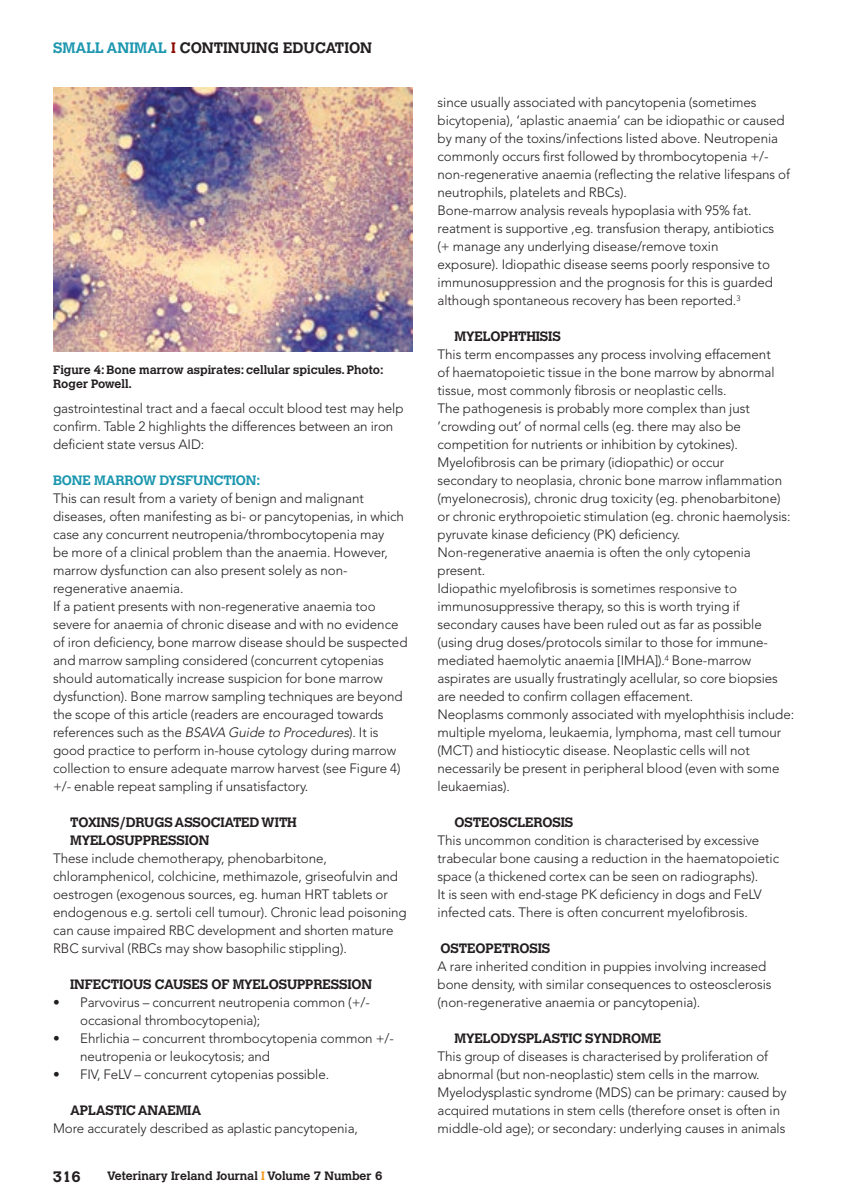
<style>
.page{position:relative;width:851px;height:1203px;background:#fff}
.page>*{position:absolute;margin:0;border:0;box-sizing:border-box;transform-origin:0 0}
.t1{font:700 15px "Calvert";color:#231f20}
.t2{font:300 13.5px/18px "Avenir";letter-spacing:-.005em;color:#231f20}
.t3{font:700 13.5px/18px "Calvert";letter-spacing:-.01em;color:#231f20}
.t4{font:300 13.5px/18px "Avenir";letter-spacing:-.005em;color:#57585a}
.t5{font:700 13.5px "Calvert";letter-spacing:-.01em;color:#1c97af}
.t6{font:700 12px/13.5px "Calvert";color:#231f20}
.s1{color:#1c97af}
.s2{color:#8b0a02}
.s3{font-style:italic}
.s4{color:#f7981d}
</style>
<div class="page">
<img style="left:53px;top:87px;width:359px;height:265px">
<p class="t1" style="left:53px;top:38px;width:320px"><span class="s1">SMALL ANIMAL</span> <span class="s2">I</span> CONTINUING EDUCATION</p>
<p class="t6" style="left:53px;top:363px;width:332px">Figure 4: Bone marrow aspirates: cellular spicules. Photo:<br>Roger Powell.</p>
<p class="t2" style="left:53px;top:399px;width:352px">gastrointestinal tract and a faecal occult blood test may help confirm. Table 2 highlights the differences between an iron deficient state versus AID:</p>
<p class="t5" style="left:53px;top:472px;width:209px">BONE MARROW DYSFUNCTION:</p>
<p class="t2" style="left:53px;top:489px;width:356px">This can result from a variety of benign and malignant diseases, often manifesting as bi- or pancytopenias, in which case any concurrent neutropenia/thrombocytopenia may<br>be more of a clinical problem than the anaemia. However, marrow dysfunction can also present solely as non&shy;regenerative anaemia.<br>If a patient presents with non-regenerative anaemia too severe for anaemia of chronic disease and with no evidence of iron deficiency, bone marrow disease should be suspected and marrow sampling considered (concurrent cytopenias should automatically increase suspicion for bone marrow dysfunction). Bone marrow sampling techniques are beyond the scope of this article (readers are encouraged towards refe re n ce s s u c h a s t h e <span class="s3">BSAVA Guide to Procedures</span>) . I t i s good practice to perform in-house cytology during marrow collection to ensure adequate marrow harvest (see Figure 4) +/- enable repeat sampling if unsatisfactory.</p>
<p class="t3" style="left:70px;top:813px;width:228px">TOXINS/DRUGS ASSOCIATED WITH<br>MYELOSUPPRESSION</p>
<p class="t2" style="left:53px;top:849px;width:355px">These include chemotherapy, phenobarbitone, chloramphenicol, colchicine, methimazole, griseofulvin and oestrogen (exogenous sources, eg. human HRT tablets or endogenous e.g. sertoli cell tumour). Chronic lead poisoning can cause impaired RBC development and shorten mature RBC survival (RBCs may show basophilic stippling).</p>
<p class="t3" style="left:70px;top:975px;width:303px">INFECTIOUS CAUSES OF MYELOSUPPRESSION</p>
<p class="t2" style="left:80px;top:993px;width:291px;text-indent:-27px">• Parvovirus – concurrent neutropenia common (+/- occasional thrombocytopenia);</p>
<p class="t2" style="left:80px;top:1029px;width:315px;text-indent:-27px">• Ehrlichia – concurrent thrombocytopenia common +/- neutropenia or leukocytosis; and</p>
<p class="t2" style="left:53px;top:1065px;width:277px">• FIV, FeLV – concurrent cytopenias possible.</p>
<p class="t3" style="left:70px;top:1101px;width:132px">APLASTIC ANAEMIA</p>
<p class="t2" style="left:53px;top:1119px;width:306px">More accurately described as aplastic pancytopenia,</p>
<p class="t1" style="left:53px;top:1167px;width:29px">316</p>
<p class="t6" style="left:107px;top:1169px;width:277px">Veterinary Ireland Journal <span class="s4">I</span> Volume 7 Number 6</p>
<p class="t2" style="left:437px;top:93px;width:354px">since usually associated with pancytopenia (sometimes bicytopenia), ‘aplastic anaemia’ can be idiopathic or caused by many of the toxins/infections listed above. Neutropenia commonly occurs first followed by thrombocytopenia +/- non-regenerative anaemia (reflecting the relative lifespans of neutrophils, platelets and RBCs).<br>Bone-marrow analysis reveals hypoplasia with 95% fat. reatment is supportive ,eg. transfusion therapy, antibiotics<br>(+ manage any underlying disease/remove toxin<br>exposure). Idiopathic disease seems poorly responsive to immunosuppression and the prognosis for this is guarded although spontaneous recovery has been reported.<sup>3</sup></p>
<p class="t3" style="left:454px;top:327px;width:108px">MYELOPHTHISIS</p>
<p class="t2" style="left:437px;top:345px;width:354px">This term encompasses any process involving effacement<br>of haematopoietic tissue in the bone marrow by abnormal tissue, most commonly fibrosis or neoplastic cells.<br>The pathogenesis is probably more complex than just ’crowding out’ of normal cells (eg. there may also be competition for nutrients or inhibition by cytokines).<br>Myelofibrosis can be primary (idiopathic) or occur<br>secondary to neoplasia, chronic bone marrow inflammation (myelonecrosis), chronic drug toxicity (eg. phenobarbitone) or chronic erythropoietic stimulation (eg. chronic haemolysis: pyruvate kinase deficiency (PK) deficiency.</p>
<p class="t2" style="left:437px;top:561px;width:49px">present.</p>
<p class="t4" style="left:437px;top:543px;width:314px">Non-regenerative anaemia is often the only cytopenia</p>
<p class="t4" style="left:437px;top:579px;width:303px">Idiopathic myelofibrosis is sometimes responsive to immunosuppressive therapy, so this is worth trying if</p>
<p class="t2" style="left:437px;top:615px;width:358px">secondary causes have been ruled out as far as possible (using drug doses/protocols similar to those for immune&shy;mediated haemolytic anaemia [IMHA]).<sup>4</sup> Bone-marrow aspirates are usually frustratingly acellular, so core biopsies are needed to confirm collagen effacement.<br>Neoplasms commonly associated with myelophthisis include: multiple myeloma, leukaemia, lymphoma, mast cell tumour (MCT) and histiocytic disease. Neoplastic cells will not necessarily be present in peripheral blood (even with some leukaemias).</p>
<p class="t3" style="left:454px;top:813px;width:120px">OSTEOSCLEROSIS</p>
<p class="t2" style="left:437px;top:831px;width:343px">This uncommon condition is characterised by excessive trabecular bone causing a reduction in the haematopoietic space (a thickened cortex can be seen on radiographs).<br>It is seen with end-stage PK deficiency in dogs and FeLV infected cats. There is often concurrent myelofibrosis.</p>
<p class="t3" style="left:440px;top:939px;width:111px">OSTEOPETROSIS</p>
<p class="t2" style="left:437px;top:957px;width:335px">A rare inherited condition in puppies involving increased bone density, with similar consequences to osteosclerosis (non-regenerative anaemia or pancytopenia).</p>
<p class="t3" style="left:454px;top:1029px;width:208px">MYELODYSPLASTIC SYNDROME</p>
<p class="t2" style="left:437px;top:1047px;width:350px">This group of diseases is characterised by proliferation of abnormal (but non-neoplastic) stem cells in the marrow.<br>Myelodysplastic syndrome (MDS) can be primary: caused by acquired mutations in stem cells (therefore onset is often in middle-old age); or secondary: underlying causes in animals</p>
</div>
